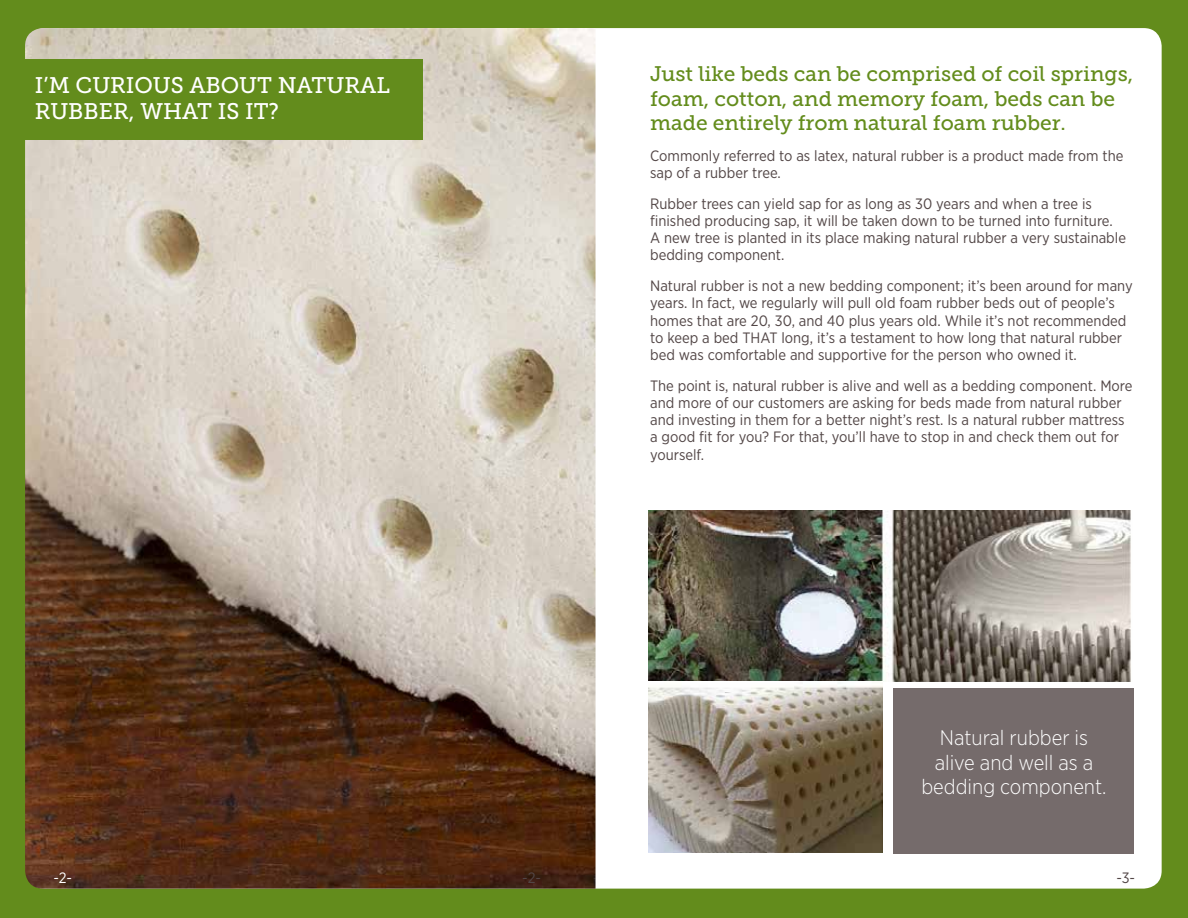
<style>
.page{position:relative;width:1188px;height:918px;background:#638c1c}
.page>*{position:absolute;margin:0;border:0;box-sizing:border-box;transform-origin:0 0}
.t1{font:22.5px/25.8px "Museo Slab 500";color:#fff}
.t2{font:21px/24.2px "Museo Slab 500";color:#638c1c}
.t3{font:300 21px/24.2px "Gotham Narrow";color:#fff;text-align:center}
.t4{font:15px/17.2px "Gotham Narrow";color:#524646}
.t5{font:15px "Gotham Narrow";color:#fff}
</style>
<div class="page">
<div style="left:27px;top:28px;width:1135px;height:861px;background:#fff;border-radius:18px"></div>
<img style="left:25px;top:28px;width:571px;height:861px">
<div style="left:24px;top:59px;width:399px;height:81px;background:#638c1c"></div>
<img style="left:649px;top:511px;width:482px;height:170px">
<img style="left:649px;top:682px;width:234px;height:170px">
<div style="left:894px;top:688px;width:240px;height:166px;background:#756b6b"></div>
<h1 class="t1" style="left:35px;top:72px;width:357px">I’M CURIOUS ABOUT NATURAL<br>RUBBER, WHAT IS IT?</h1>
<p class="t5" style="left:53px;top:869px;width:20px">-2-</p>
<p class="t4" style="left:522px;top:869px;width:20px">-2-</p>
<h2 class="t2" style="left:650px;top:62px;width:485px">Just like beds can be comprised of coil springs, foam, cotton, and memory foam, beds can be made entirely from natural foam rubber.</h2>
<p class="t4" style="left:650px;top:146px;width:475px">Commonly referred to as latex, natural rubber is a product made from the sap of a rubber tree.</p>
<p class="t4" style="left:650px;top:194px;width:477px">Rubber trees can yield sap for as long as 30 years and when a tree is finished producing sap, it will be taken down to be turned into furniture.<br>A new tree is planted in its place making natural rubber a very sustainable bedding component.</p>
<p class="t4" style="left:650px;top:277px;width:484px">Natural rubber is not a new bedding component; it’s been around for many years. In fact, we regularly will pull old foam rubber beds out of people’s homes that are 20, 30, and 40 plus years old. While it’s not recommended to keep a bed THAT long, it’s a testament to how long that natural rubber bed was comfortable and supportive for the person who owned it.</p>
<p class="t4" style="left:650px;top:377px;width:484px">The point is, natural rubber is alive and well as a bedding component. More and more of our customers are asking for beds made from natural rubber and investing in them for a better night’s rest. Is a natural rubber mattress a good fit for you? For that, you’ll have to stop in and check them out for yourself.</p>
<h2 class="t3" style="left:921px;top:726px;width:187px">Natural rubber is alive and well as a bedding component.</h2>
<p class="t4" style="left:1116px;top:869px;width:20px">-3-</p>
</div>
